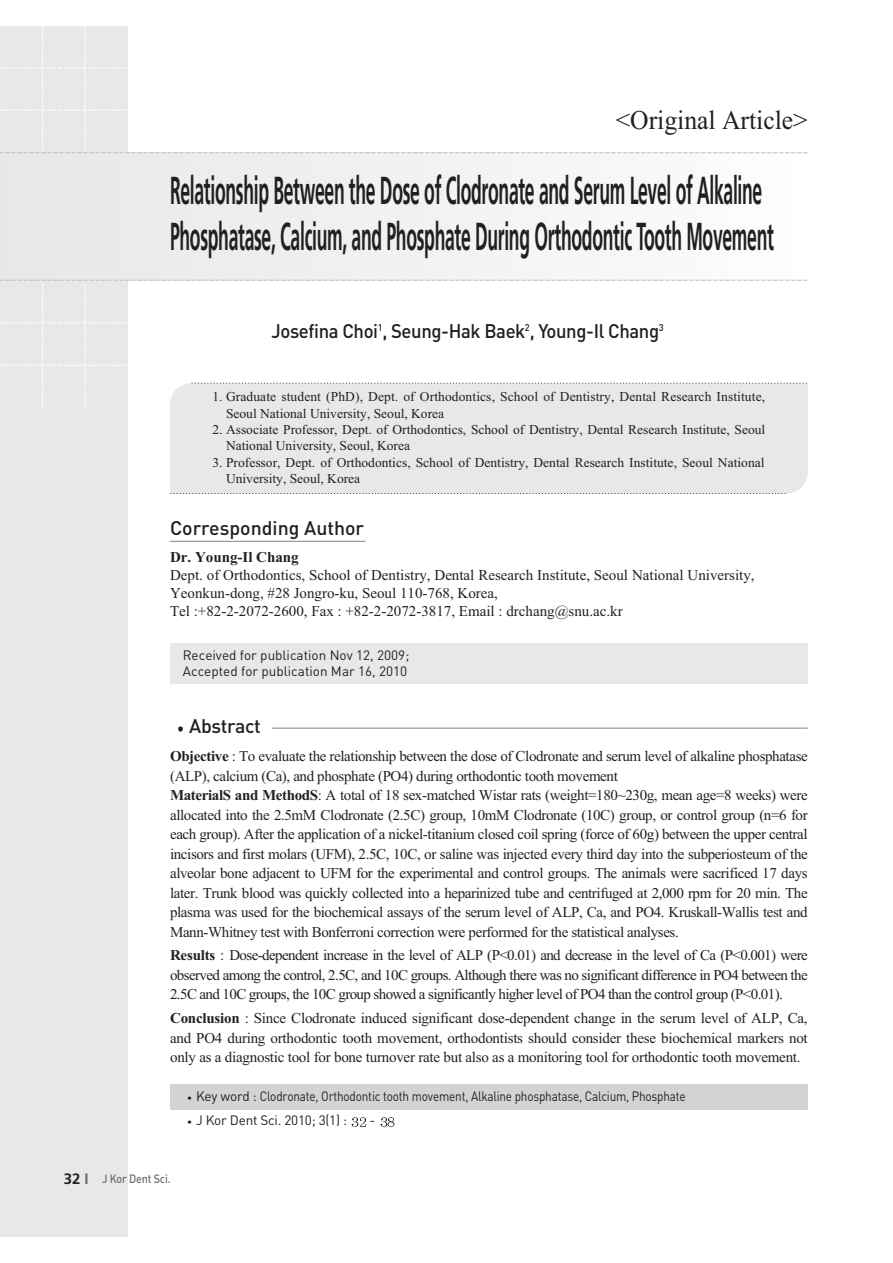
<style>
.page{position:relative;width:893px;height:1263px;background:#fff}
.page>*{position:absolute;margin:0;border:0;box-sizing:border-box;transform-origin:0 0}
.t1{font:700 39px/46.8px "Frutiger";letter-spacing:-.015em;color:#231f20;scale:.45 1}
.t2{font:27px "Times New Roman";color:#242021;scale:.95 1}
.t3{font:500 19.5px "DIN";letter-spacing:-.02em;color:#231f20;scale:.95 1}
.t4{font:500 19.5px "DIN";color:#231f20}
.t5{font:500 19.5px "DIN";letter-spacing:-.02em;color:#231f20}
.t6{font:15px/19.5px "Times New Roman";letter-spacing:-.025em;color:#242021;text-align:justify}
.t7{font:15px/18px "Times New Roman";color:#231f20}
.t8{font:700 15px "Times New Roman";color:#231f20}
.t9{font:13.5px/16.5px "Times New Roman";color:#231f20}
.t10{font:13.5px/16.2px "DIN";color:#231f20}
.t11{font:13.5px "DIN";letter-spacing:-.015em;color:#242021}
.t12{font:500 12px "DIN";letter-spacing:-.015em;color:#6d6f74;scale:.9 1}
.s1{font-weight:700}
.s2{font-family:"Frutiger";font-weight:700;font-size:15px;color:#242021}
.s3{font-family:"Frutiger";font-weight:700;font-size:15px;color:#6d6e70}
</style>
<div class="page">
<div style="left:0;top:26px;width:128px;height:1211px;background:#e7e8e8"></div>
<div style="left:170px;top:383px;width:638px;height:111px;background:#e7e8e8"></div>
<div style="left:170px;top:1084px;width:638px;height:25px;background:#d1d3d4"></div>
<img style="left:187px;top:1096px;width:5px;height:4px">
<div style="left:170px;top:643px;width:638px;height:41px;background:#e7e8e8"></div>
<img style="left:178px;top:726px;width:5px;height:6px">
<hr style="left:272px;top:727px;width:536px;height:2px;background:#a7a9ac">
<div style="left:786px;top:472px;width:22px;height:22px;background:#fff"></div>
<div style="left:765px;top:451px;width:43px;height:43px;background:#e7e8e8;border-radius:50%"></div>
<svg style="left:171px;top:493px;width:615px;height:1px"></svg>
<svg style="left:0;top:26px;width:808px;height:382px"></svg>
<hr style="left:170px;top:541px;width:196px;height:1px;background:#808285">
<img style="left:187px;top:1120px;width:5px;height:4px">
<img style="left:351px;top:1117px;width:7px;height:11px">
<img style="left:358px;top:1117px;width:9px;height:10px">
<img style="left:380px;top:1117px;width:15px;height:11px">
<h2 class="t2" style="left:616px;top:110px;width:204px">&lt;Original Article&gt;</h2>
<h1 class="t1" style="left:170px;top:170px;width:1343px">Relationship Between the Dose of Clodronate and Serum Level of Alkaline<br>Phosphatase, Calcium, and Phosphate During Orthodontic Tooth Movement</h1>
<h3 class="t3" style="left:272px;top:324px;width:414px">Josefina Choi<sup>1</sup>, Seung-Hak Baek<sup>2</sup>, Young-Il Chang<sup>3</sup></h3>
<p class="t9" style="left:226px;top:390px;width:541px;text-indent:-13px">1. Graduate student (PhD), Dept. of Orthodontics, School of Dentistry, Dental Research Institute,<br>Seoul National University, Seoul, Korea</p>
<p class="t9" style="left:226px;top:423px;width:541px;text-indent:-13px">2. Associate Professor, Dept. of Orthodontics, School of Dentistry, Dental Research Institute, Seoul<br>National University, Seoul, Korea</p>
<p class="t9" style="left:226px;top:456px;width:540px;text-indent:-13px">3. Professor, Dept. of Orthodontics, School of Dentistry, Dental Research Institute, Seoul National<br>University, Seoul, Korea</p>
<h3 class="t4" style="left:170px;top:522px;width:196px">Corresponding Author</h3>
<p class="t8" style="left:170px;top:552px;width:130px">Dr. Young-Il Chang</p>
<p class="t7" style="left:170px;top:567px;width:586px">Dept. of Orthodontics, School of Dentistry, Dental Research Institute, Seoul National University,<br>Yeonkun-dong, #28 Jongro-ku, Seoul 110-768, Korea,<br>Tel :+82-2-2072-2600, Fax : +82-2-2072-3817, Email : drchang@snu.ac.kr</p>
<p class="t10" style="left:183px;top:649px;width:228px">Received for publication Nov 12, 2009;<br>Accepted for publication Mar 16, 2010</p>
<h3 class="t5" style="left:189px;top:719px;width:73px">Abstract</h3>
<p class="t6" style="left:170px;top:748px;width:639px;text-align:left"><span class="s1">Objective</span> : To evaluate the relationship between the dose of Clodronate and serum level of alkaline phosphatase (ALP), calcium (Ca), and phosphate (PO4) during orthodontic tooth movement<br><span class="s1">MaterialS and MethodS</span>: A total of 18 sex-matched Wistar rats (weight=180~230g, mean age=8 weeks) were allocated into the 2.5mM Clodronate (2.5C) group, 10mM Clodronate (10C) group, or control group (n=6 for each group). After the application of a nickel-titanium closed coil spring (force of 60g) between the upper central incisors and first molars (UFM), 2.5C, 10C, or saline was injected every third day into the subperiosteum of the alveolar bone adjacent to UFM for the experimental and control groups. The animals were sacrificed 17 days later. Trunk blood was quickly collected into a heparinized tube and centrifuged at 2,000 rpm for 20 min. The plasma was used for the biochemical assays of the serum level of ALP, Ca, and PO4. Kruskall-Wallis test and Mann-Whitney test with Bonferroni correction were performed for the statistical analyses.</p>
<p class="t6" style="left:170px;top:947px;width:639px"><span class="s1">Results</span> : Dose-dependent increase in the level of ALP (P&lt;0.01) and decrease in the level of Ca (P&lt;0.001) were observed among the control, 2.5C, and 10C groups. Although there was no significant difference in PO4 between the 2.5C and 10C groups, the 10C group showed a significantly higher level of PO4 than the control group (P&lt;0.01).</p>
<p class="t6" style="left:170px;top:1010px;width:639px"><span class="s1">Conclusion</span> : Since Clodronate induced significant dose-dependent change in the serum level of ALP, Ca, and PO4 during orthodontic tooth movement, orthodontists should consider these biochemical markers not only as a diagnostic tool for bone turnover rate but also as a monitoring tool for orthodontic tooth movement.</p>
<p class="t11" style="left:196px;top:1091px;width:491px">Key word : Clodronate, Orthodontic tooth movement, Alkaline phosphatase, Calcium, Phosphate</p>
<p class="t12" style="left:64px;top:1175px;width:120px"><span class="s2">32</span> <span class="s3">I</span> J Kor Dent Sci.</p>
<p class="t10" style="left:196px;top:1114px;width:153px">J Kor Dent Sci. 2010; 3(1) :</p>
<p class="t10" style="left:369px;top:1114px;width:7px">-</p>
</div>
